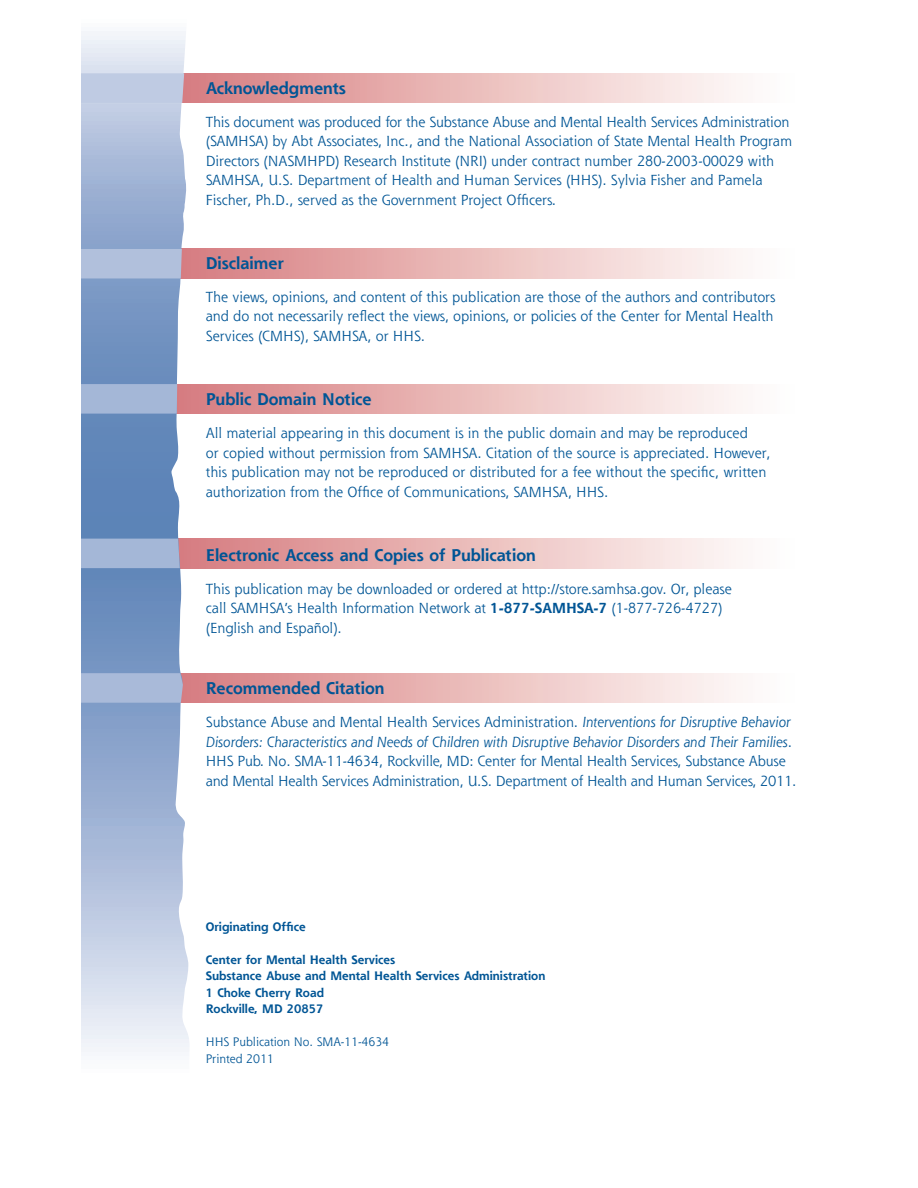
<style>
.page{position:relative;width:918px;height:1188px;background:#fff}
.page>*{position:absolute;margin:0;border:0;box-sizing:border-box;transform-origin:0 0}
.t1{font:700 16.5px "Shannon Std";color:#005595}
.t2{font:14.25px/19.5px "Shannon Std";color:#005595}
.t3{font:700 12px/16.5px "Shannon Std";color:#005595}
.t4{font:12px/16.5px "Shannon Std";color:#005595}
.s1{font-weight:700}
.s2{font-style:italic}
</style>
<div class="page">
<div style="left:174px;top:73px;width:622px;height:30px;background:linear-gradient(to right,#d67c7e,#fff)"></div>
<div style="left:174px;top:673px;width:622px;height:30px;background:linear-gradient(to right,#d67c7e,#fff)"></div>
<div style="left:174px;top:249px;width:622px;height:29px;background:linear-gradient(to right,#d67c7e,#fff)"></div>
<div style="left:174px;top:539px;width:622px;height:29px;background:linear-gradient(to right,#d67c7e,#fff)"></div>
<div style="left:174px;top:384px;width:622px;height:30px;background:linear-gradient(to right,#d67c7e,#fff)"></div>
<svg style="left:81px;top:31px;width:109px;height:1021px;background:#a1b4d4"></svg>
<div style="left:81px;top:73px;width:103px;height:30px;background:#bfcbe3"></div>
<div style="left:81px;top:249px;width:101px;height:29px;background:#b1c0dc"></div>
<div style="left:81px;top:384px;width:96px;height:30px;background:#a4b7d7"></div>
<div style="left:81px;top:539px;width:99px;height:29px;background:#a4b7d7"></div>
<svg style="left:81px;top:673px;width:102px;height:30px;background:#a8b8d7"></svg>
<h3 class="t1" style="left:206px;top:78px;width:141px">Acknowledgments</h3>
<p class="t2" style="left:206px;top:112px;width:588px">This document was produced for the Substance Abuse and Mental Health Services Administration (SAMHSA) by Abt Associates, Inc., and the National Association of State Mental Health Program Directors (NASMHPD) Research Institute (NRI) under contract number 280‑2003‑00029 with SAMHSA, U.S. Department of Health and Human Services (HHS). Sylvia Fisher and Pamela Fischer, Ph.D., served as the Government Project Officers.</p>
<h3 class="t1" style="left:206px;top:253px;width:79px">Disclaimer</h3>
<p class="t2" style="left:206px;top:287px;width:571px">The views, opinions, and content of this publication are those of the authors and contributors and do not necessarily reflect the views, opinions, or policies of the Center for Mental Health<br>Services (CMHS), SAMHSA, or HHS.</p>
<h3 class="t1" style="left:206px;top:389px;width:167px">Public Domain Notice</h3>
<p class="t2" style="left:206px;top:423px;width:566px">All material appearing in this document is in the public domain and may be reproduced<br>or copied without permission from SAMHSA. Citation of the source is appreciated. However, this publication may not be reproduced or distributed for a fee without the specific, written authorization from the Office of Communications, SAMHSA, HHS.</p>
<h3 class="t1" style="left:206px;top:545px;width:332px">Electronic Access and Copies of Publication</h3>
<p class="t2" style="left:206px;top:579px;width:528px">This publication may be downloaded or ordered at http://store.samhsa.gov. Or, please call SAMHSA’s Health Information Network at <span class="s1">1-877-SAMHSA-7</span> (1-877-726-4727) (English and Español).</p>
<h3 class="t1" style="left:206px;top:678px;width:180px">Recommended Citation</h3>
<p class="t2" style="left:206px;top:712px;width:592px">Substance Abuse and Mental Health Services Administration. <span class="s2">Interventions for Disruptive Behavior Disorders: Characteristics and Needs of Children with Disruptive Behavior Disorders and Their Families</span>.<br>HHS Pub. No. SMA-11-4634, Rockville, MD: Center for Mental Health Services, Substance Abuse and Mental Health Services Administration, U.S. Department of Health and Human Services, 2011.</p>
<p class="t3" style="left:206px;top:918px;width:102px">Originating Office</p>
<p class="t3" style="left:206px;top:951px;width:341px">Center for Mental Health Services<br>Substance Abuse and Mental Health Services Administration 1 Choke Cherry Road<br>Rockville, MD 20857</p>
<p class="t4" style="left:206px;top:1033px;width:185px">HHS Publication No. SMA-11-4634<br>Printed 2011</p>
</div>
